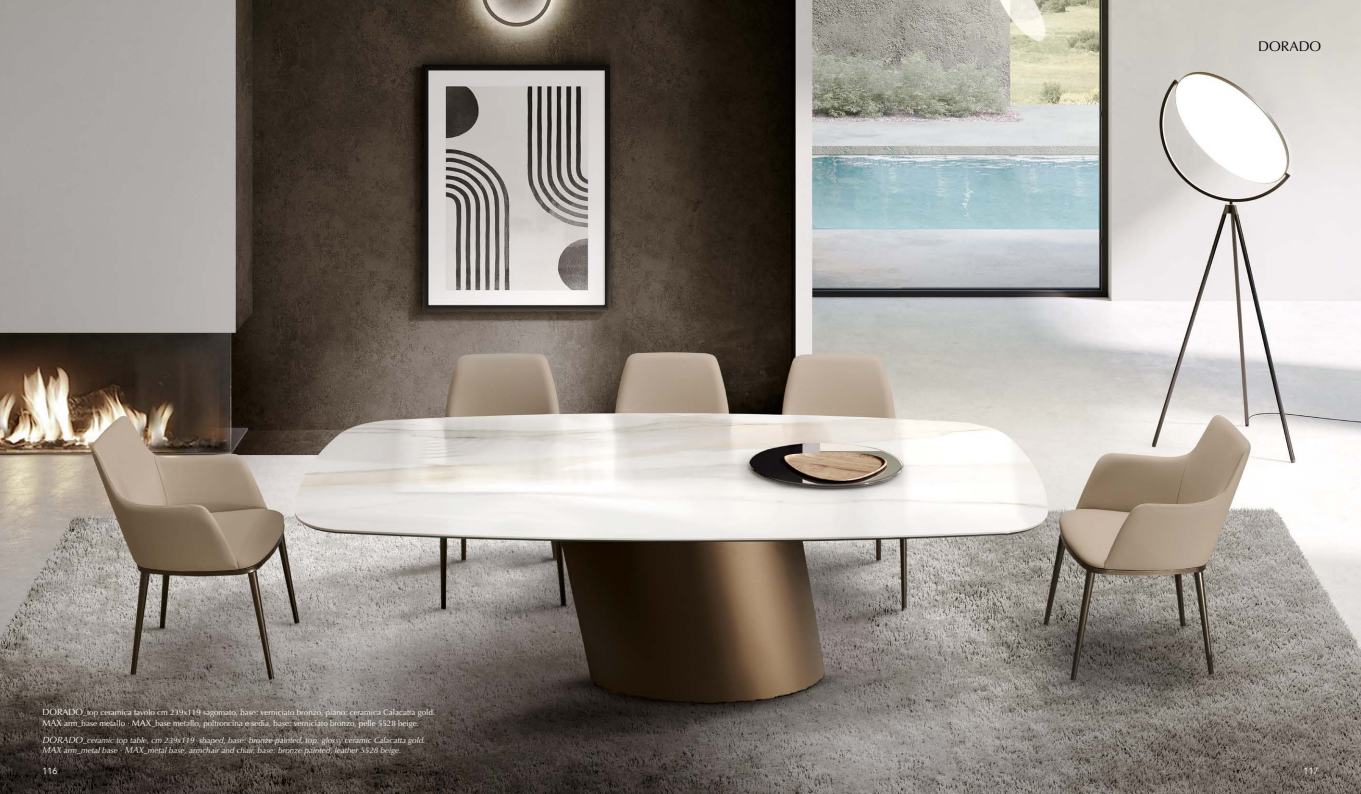
<style>
.page{position:relative;width:1361px;height:794px;background:#fff}
.page>*{position:absolute;margin:0;border:0;box-sizing:border-box;transform-origin:0 0}
.t1{font:14px "Optima";color:#000}
.t2{font:9px "Avenir";color:#fff}
.t3{font:8px/10.8px "Optima";color:#fff}
.t4{font:italic 8px/10.8px "Optima";color:#fff}
.s1{font-size:9px}
</style>
<div class="page">
<img style="left:0;top:0;width:1361px;height:794px">
<h1 class="t1" style="left:1258px;top:38px;width:64px">DORADO</h1>
<p class="t3" style="left:43px;top:707px;width:394px"><span class="s1">DORADO</span>_top ceramica tavolo cm 239x119 sagomato, base: verniciato bronzo, piano: ceramica Calacatta gold.<br><span class="s1">MAX</span> arm_base metallo · <span class="s1">MAX</span>_base metallo, poltroncina e sedia, base: verniciato bronzo, pelle 5528 beige.</p>
<p class="t4" style="left:43px;top:734px;width:384px"><span class="s1">DORADO</span>_ceramic top table, cm 239x119 shaped, base: bronze painted, top: glossy ceramic Calacatta gold.<br><span class="s1">MAX</span> arm_metal base · <span class="s1">MAX</span>_metal base, armchair and chair, base: bronze painted, leather 5528 beige.</p>
<p class="t2" style="left:43px;top:765px;width:17px">116</p>
<p class="t2" style="left:1303px;top:765px;width:17px">117</p>
</div>
